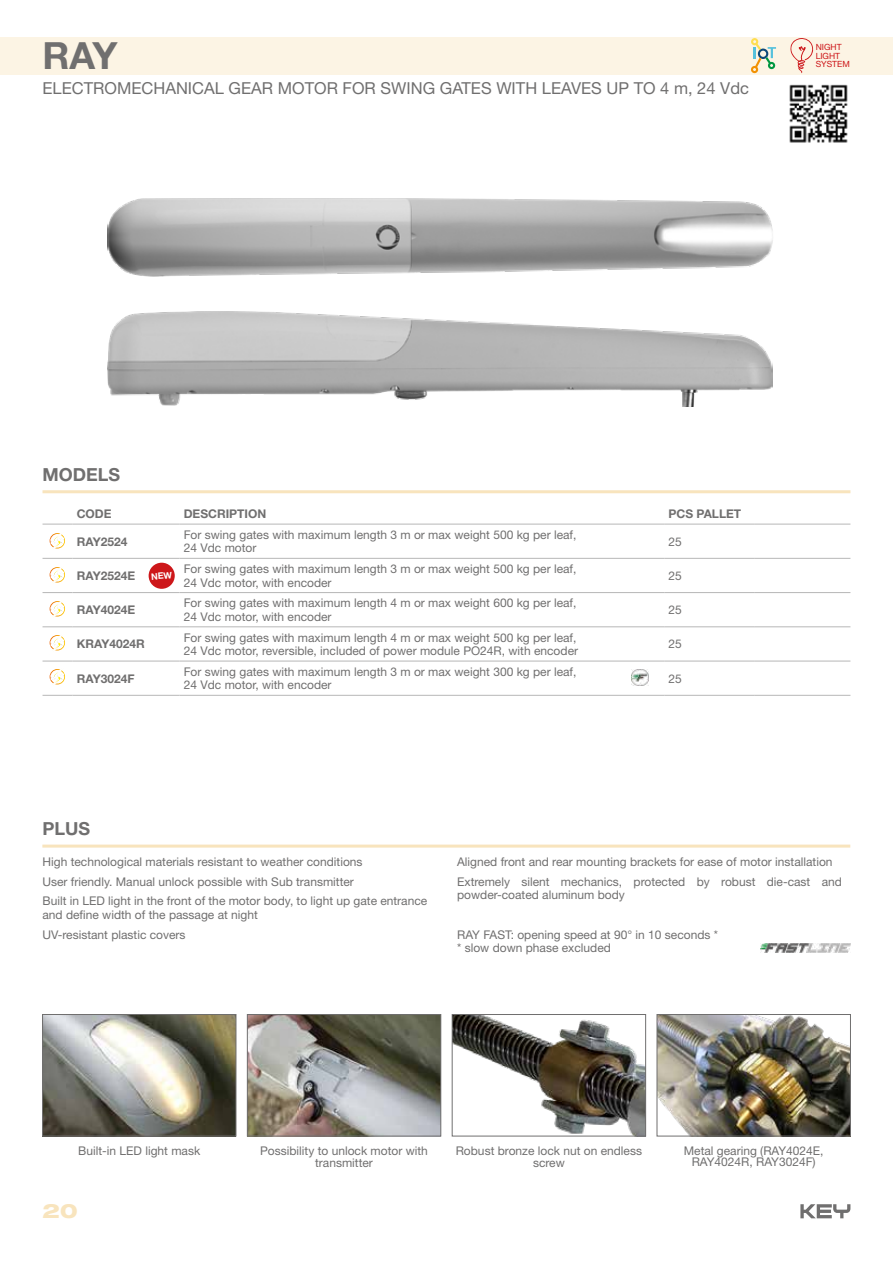
<style>
.page{position:relative;width:893px;height:1263px;background:#fff}
.page>*{position:absolute;margin:0;border:0;box-sizing:border-box;transform-origin:0 0}
.t1{font:700 37.5px "Helvetica Neue LT Std";color:#706f6f}
.t2{font:800 expanded 19.8px "Helvetica Neue LT Std";color:#f8e4bd}
.t3{font:700 18px "Helvetica Neue LT Std";color:#706f6f}
.t4{font:16.5px "Helvetica Neue LT Std";color:#706f6f}
.t5{font:12px/13.5px "Helvetica Neue LT Std";color:#706f6f}
.t6{font:700 12px "Helvetica Neue LT Std";color:#706f6f}
.t7{font:8.55px/8.6px "Helvetica Neue LT Std";color:#cd171a}
</style>
<div class="page">
<svg style="left:800px;top:1204px;width:50px;height:14px"></svg>
<div style="left:0;top:37px;width:893px;height:37px;background:#fcf4e4"></div>
<hr style="left:43px;top:490px;width:807px;height:3px;background:#f8e4bd">
<svg style="left:42px;top:844px;width:808px;height:4px"></svg>
<img style="left:107px;top:199px;width:666px;height:78px">
<img style="left:108px;top:311px;width:664px;height:95px">
<img style="left:44px;top:1016px;width:190px;height:118px">
<div style="left:42px;top:1014px;width:194px;height:122px;border:1px solid #706f6f"></div>
<img style="left:249px;top:1016px;width:190px;height:118px">
<div style="left:247px;top:1014px;width:194px;height:122px;border:1px solid #706f6f"></div>
<img style="left:454px;top:1016px;width:190px;height:118px">
<div style="left:452px;top:1014px;width:194px;height:122px;border:1px solid #706f6f"></div>
<img style="left:659px;top:1016px;width:190px;height:118px">
<div style="left:657px;top:1014px;width:194px;height:122px;border:1px solid #706f6f"></div>
<img style="left:760px;top:944px;width:90px;height:8px">
<img style="left:632px;top:670px;width:17px;height:15px">
<svg style="left:790px;top:38px;width:23px;height:35px"></svg>
<div style="left:149px;top:563px;width:26px;height:26px;background:#cd171a;border-radius:50%"></div>
<svg style="left:751px;top:38px;width:25px;height:35px"></svg>
<svg style="left:43px;top:524px;width:29px;height:1px"></svg>
<hr style="left:72px;top:524px;width:107px;height:1px;background:#b7b7b7">
<hr style="left:179px;top:524px;width:485px;height:1px;background:#b7b7b7">
<hr style="left:72px;top:558px;width:107px;height:1px;background:#b7b7b7">
<hr style="left:179px;top:558px;width:485px;height:1px;background:#b7b7b7">
<hr style="left:664px;top:524px;width:90px;height:1px;background:#b7b7b7">
<hr style="left:664px;top:558px;width:90px;height:1px;background:#b7b7b7">
<hr style="left:754px;top:524px;width:96px;height:1px;background:#b7b7b7">
<hr style="left:754px;top:558px;width:96px;height:1px;background:#b7b7b7">
<svg style="left:43px;top:533px;width:29px;height:26px"></svg>
<svg style="left:43px;top:567px;width:29px;height:26px"></svg>
<hr style="left:72px;top:592px;width:107px;height:1px;background:#b7b7b7">
<hr style="left:179px;top:592px;width:485px;height:1px;background:#b7b7b7">
<hr style="left:664px;top:592px;width:90px;height:1px;background:#b7b7b7">
<hr style="left:754px;top:592px;width:96px;height:1px;background:#b7b7b7">
<svg style="left:43px;top:601px;width:29px;height:26px"></svg>
<svg style="left:43px;top:635px;width:29px;height:61px"></svg>
<hr style="left:72px;top:626px;width:107px;height:1px;background:#b7b7b7">
<hr style="left:179px;top:626px;width:485px;height:1px;background:#b7b7b7">
<hr style="left:72px;top:695px;width:107px;height:1px;background:#b7b7b7">
<hr style="left:179px;top:695px;width:485px;height:1px;background:#b7b7b7">
<hr style="left:72px;top:661px;width:107px;height:1px;background:#b7b7b7">
<hr style="left:179px;top:661px;width:485px;height:1px;background:#b7b7b7">
<hr style="left:664px;top:626px;width:90px;height:1px;background:#b7b7b7">
<hr style="left:664px;top:695px;width:90px;height:1px;background:#b7b7b7">
<hr style="left:664px;top:661px;width:90px;height:1px;background:#b7b7b7">
<hr style="left:754px;top:626px;width:96px;height:1px;background:#b7b7b7">
<hr style="left:754px;top:695px;width:96px;height:1px;background:#b7b7b7">
<hr style="left:754px;top:661px;width:96px;height:1px;background:#b7b7b7">
<img style="left:789px;top:84px;width:59px;height:59px">
<h1 class="t1" style="left:43px;top:33px;width:77px">RAY</h1>
<h3 class="t4" style="left:43px;top:78px;width:708px">ELECTROMECHANICAL GEAR MOTOR FOR SWING GATES WITH LEAVES UP TO 4 m, 24 Vdc</h3>
<p class="t7" style="left:816px;top:43px;width:36px">NIGHT<br>LIGHT<br>SYSTEM</p>
<h3 class="t3" style="left:43px;top:463px;width:79px">MODELS</h3>
<p class="t6" style="left:77px;top:506px;width:36px">CODE</p>
<p class="t6" style="left:184px;top:506px;width:84px">DESCRIPTION</p>
<p class="t6" style="left:668px;top:506px;width:74px">PCS PALLET</p>
<p class="t6" style="left:77px;top:534px;width:52px">RAY2524</p>
<p class="t5" style="left:184px;top:528px;width:394px">For swing gates with maximum length 3 m or max weight 500 kg per leaf,<br>24 Vdc motor</p>
<p class="t5" style="left:668px;top:534px;width:15px">25</p>
<p class="t6" style="left:77px;top:568px;width:60px">RAY2524E</p>
<p class="t5" style="left:184px;top:562px;width:394px">For swing gates with maximum length 3 m or max weight 500 kg per leaf,<br>24 Vdc motor, with encoder</p>
<p class="t5" style="left:668px;top:569px;width:15px">25</p>
<p class="t6" style="left:77px;top:602px;width:60px">RAY4024E</p>
<p class="t5" style="left:184px;top:596px;width:394px">For swing gates with maximum length 4 m or max weight 600 kg per leaf,<br>24 Vdc motor, with encoder</p>
<p class="t5" style="left:668px;top:603px;width:15px">25</p>
<p class="t6" style="left:77px;top:636px;width:70px">KRAY4024R</p>
<p class="t5" style="left:184px;top:630px;width:396px">For swing gates with maximum length 4 m or max weight 500 kg per leaf,<br>24 Vdc motor, reversible, included of power module PO24R, with encoder</p>
<p class="t5" style="left:668px;top:637px;width:15px">25</p>
<p class="t6" style="left:77px;top:671px;width:59px">RAY3024F</p>
<p class="t5" style="left:184px;top:665px;width:394px">For swing gates with maximum length 3 m or max weight 300 kg per leaf,<br>24 Vdc motor, with encoder</p>
<p class="t5" style="left:668px;top:671px;width:15px">25</p>
<h3 class="t3" style="left:43px;top:818px;width:49px">PLUS</h3>
<p class="t5" style="left:43px;top:851px;width:386px;line-height:20px">High technological materials resistant to weather conditions<br>User friendly. Manual unlock possible with Sub transmitter<br>Built in LED light in the front of the motor body, to light up gate entrance</p>
<p class="t5" style="left:43px;top:904px;width:217px;line-height:20px">and define width of the passage at night<br>UV-resistant plastic covers</p>
<p class="t5" style="left:457px;top:851px;width:386px;line-height:20px">Aligned front and rear mounting brackets for ease of motor installation<br>Extremely silent mechanics, protected by robust die-cast and</p>
<p class="t5" style="left:457px;top:888px;width:169px">powder-coated aluminum body</p>
<p class="t5" style="left:457px;top:927px;width:262px">RAY FAST: opening speed at 90° in 10 seconds * * slow down phase excluded</p>
<p class="t5" style="left:260px;top:1144px;width:169px;line-height:11.7px;text-align:center">Possibility to unlock motor with transmitter</p>
<p class="t5" style="left:684px;top:1144px;width:141px;line-height:11.7px;text-align:center">Metal gearing (RAY4024E,<br>RAY4024R, RAY3024F)</p>
<p class="t5" style="left:78px;top:1144px;width:124px">Built-in LED light mask</p>
<p class="t5" style="left:456px;top:1144px;width:188px;line-height:11.7px;text-align:center">Robust bronze lock nut on endless screw</p>
<h2 class="t2" style="left:43px;top:1198px;width:37px">20</h2>
</div>
